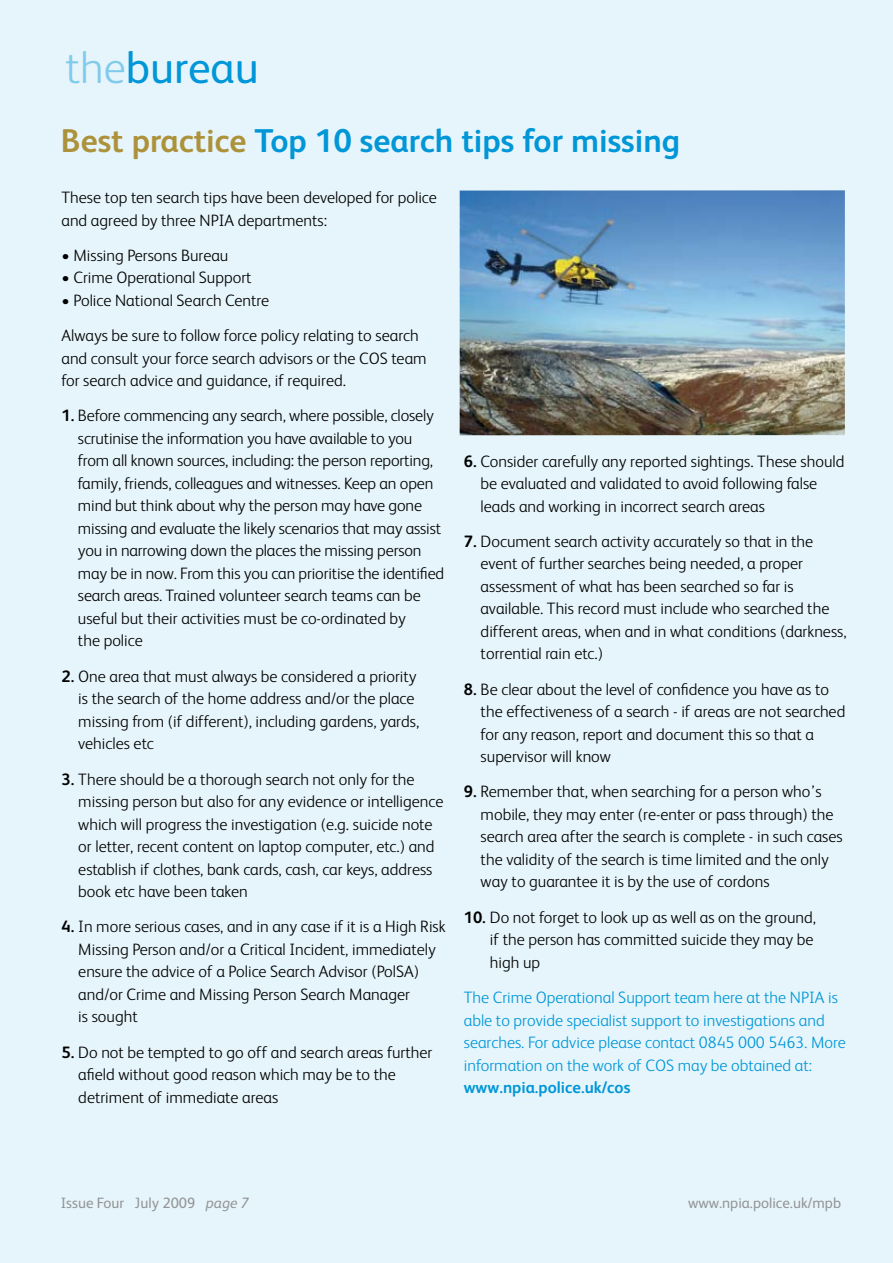
<style>
.page{position:relative;width:893px;height:1263px;background:#e6f5fb}
.page>*{position:absolute;margin:0;border:0;box-sizing:border-box;transform-origin:0 0}
.t1{font:45.15px "FS Albert";color:#0096d7}
.t2{font:700 33px "FS Albert";color:#0096d7}
.t3{font:300 16.5px/22.5px "FS Albert";color:#000}
.t4{font:300 16.5px/22.5px "FS Albert";color:#0096d7}
.t5{font:700 16.5px "FS Albert";color:#0096d7}
.t6{font:15px "FS Albert";color:#939598}
.s1{font-weight:300;color:#80cbeb}
.s2{color:#ad923c}
.s3{font-weight:700}
.s4{font-style:italic}
</style>
<div class="page">
<img style="left:460px;top:190px;width:385px;height:245px">
<h1 class="t1" style="left:65px;top:38px;width:195px"><span class="s1">the</span>bureau</h1>
<h2 class="t2" style="left:61px;top:118px;width:621px"><span class="s2">Best practice</span> Top 10 search tips for missing</h2>
<p class="t3" style="left:61px;top:185px;width:377px">These top ten search tips have been developed for police and agreed by three NPIA departments:</p>
<p class="t3" style="left:61px;top:243px;width:168px">• Missing Persons Bureau</p>
<p class="t3" style="left:61px;top:266px;width:192px">• Crime Operational Support</p>
<p class="t3" style="left:61px;top:282px;width:359px;line-height:35.2px">• Police National Search Centre<br>Always be sure to follow force policy relating to search</p>
<p class="t3" style="left:61px;top:346px;width:367px">and consult your force search advisors or the COS team for search advice and guidance, if required.</p>
<p class="t3" style="left:78px;top:404px;width:368px;text-indent:-17px"><span class="s3">1.</span> Before commencing any search, where possible, closely scrutinise the information you have available to you from all known sources, including: the person reporting, family, friends, colleagues and witnesses. Keep an open mind but think about why the person may have gone missing and evaluate the likely scenarios that may assist you in narrowing down the places the missing person may be in now. From this you can prioritise the identified search areas. Trained volunteer search teams can be useful but their activities must be co-ordinated by<br>the police</p>
<p class="t3" style="left:78px;top:664px;width:342px;text-indent:-17px"><span class="s3">2.</span> One area that must always be considered a priority is the search of the home address and/or the place missing from (if different), including gardens, yards, vehicles etc</p>
<p class="t3" style="left:78px;top:767px;width:367px;text-indent:-17px"><span class="s3">3.</span> There should be a thorough search not only for the missing person but also for any evidence or intelligence which will progress the investigation (e.g. suicide note or letter, recent content on laptop computer, etc.) and establish if clothes, bank cards, cash, car keys, address book etc have been taken</p>
<p class="t3" style="left:78px;top:915px;width:369px;text-indent:-17px"><span class="s3">4.</span> In more serious cases, and in any case if it is a High Risk Missing Person and/or a Critical Incident, immediately ensure the advice of a Police Search Advisor (PolSA) and/or Crime and Missing Person Search Manager<br>is sought</p>
<p class="t3" style="left:78px;top:1040px;width:355px;text-indent:-17px"><span class="s3">5.</span> Do not be tempted to go off and search areas further afield without good reason which may be to the detriment of immediate areas</p>
<p class="t3" style="left:481px;top:449px;width:365px;text-indent:-17px"><span class="s3">6.</span> Consider carefully any reported sightings. These should be evaluated and validated to avoid following false leads and working in incorrect search areas</p>
<p class="t3" style="left:481px;top:529px;width:367px;text-indent:-17px"><span class="s3">7.</span> Document search activity accurately so that in the event of further searches being needed, a proper assessment of what has been searched so far is available. This record must include who searched the different areas, when and in what conditions (darkness, torrential rain etc.)</p>
<p class="t3" style="left:481px;top:677px;width:366px;text-indent:-17px"><span class="s3">8.</span> Be clear about the level of confidence you have as to the effectiveness of a search - if areas are not searched for any reason, report and document this so that a supervisor will know</p>
<p class="t3" style="left:481px;top:780px;width:364px;text-indent:-17px"><span class="s3">9.</span> Remember that, when searching for a person who’s mobile, they may enter (re-enter or pass through) the search area after the search is complete - in such cases the validity of the search is time limited and the only way to guarantee it is by the use of cordons</p>
<p class="t3" style="left:490px;top:905px;width:328px;text-indent:-26px"><span class="s3">10.</span> Do not forget to look up as well as on the ground, if the person has committed suicide they may be high up</p>
<p class="t4" style="left:464px;top:985px;width:384px">The Crime Operational Support team here at the NPIA is able to provide specialist support to investigations and searches. For advice please contact 0845 000 5463. More information on the work of COS may be obtained at:</p>
<p class="t5" style="left:464px;top:1076px;width:168px">www.npia.police.uk/cos</p>
<p class="t6" style="left:61px;top:1193px;width:190px">Issue Four July 2009 <span class="s4">page 7</span></p>
<p class="t6" style="left:688px;top:1193px;width:155px">www.npia.police.uk/mpb</p>
</div>
